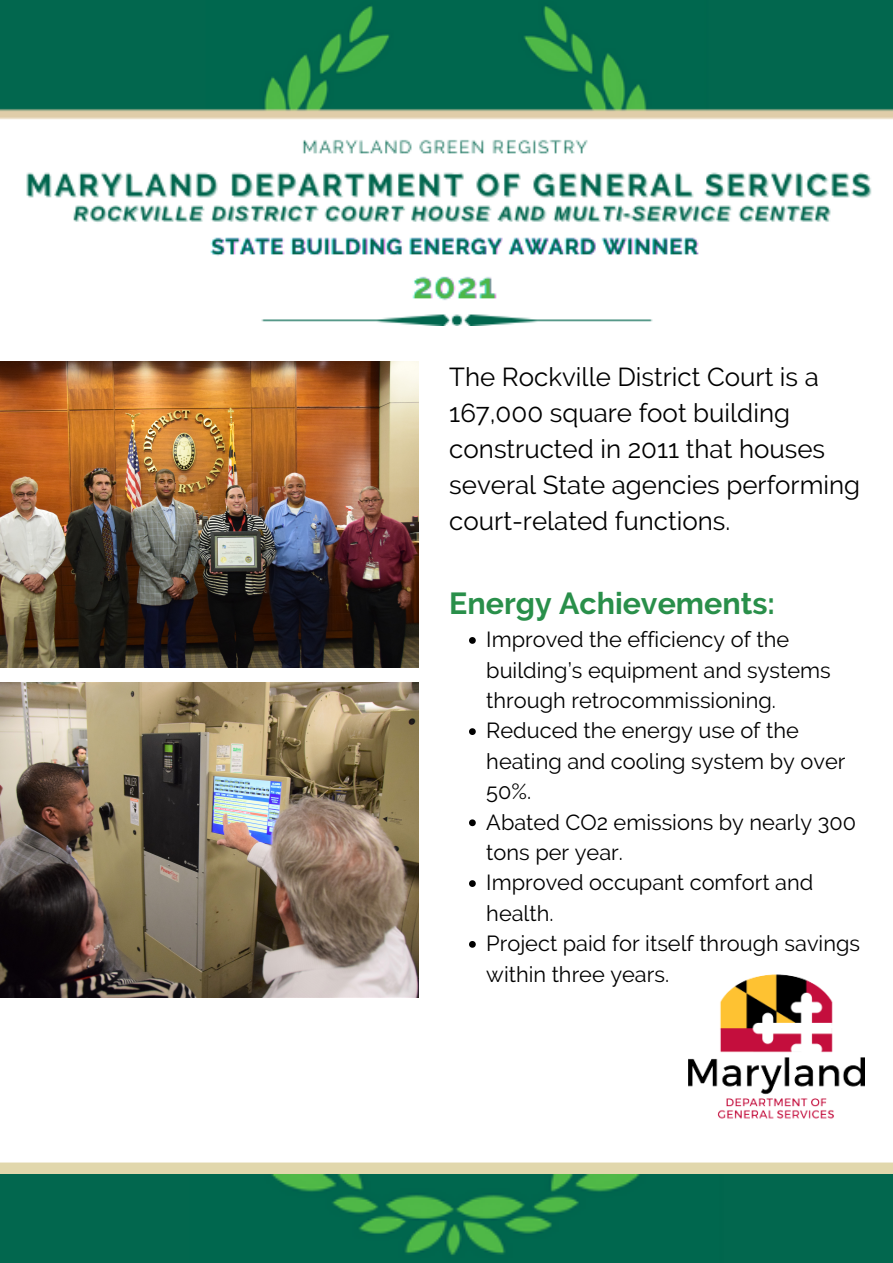
<style>
.page{position:relative;width:893px;height:1263px;background:#fff}
.page>*{position:absolute;margin:0;border:0;box-sizing:border-box;transform-origin:0 0}
.t1{font:700 30.38px "Raleway";color:#298f4a}
.t2{font:25.88px/36px "Raleway";color:#000}
.t3{font:21.75px/30.4px "Raleway";color:#000}
</style>
<div class="page">
<svg style="left:0;top:1162px;width:893px;height:12px;background:#e2d8af"></svg>
<img style="left:0;top:1174px;width:893px;height:88px">
<img style="left:0;top:0;width:893px;height:326px">
<img style="left:688px;top:974px;width:176px;height:145px">
<svg style="left:469px;top:637px;width:7px;height:7px"></svg>
<svg style="left:469px;top:728px;width:7px;height:7px"></svg>
<svg style="left:469px;top:819px;width:7px;height:7px"></svg>
<svg style="left:469px;top:880px;width:7px;height:7px"></svg>
<svg style="left:469px;top:941px;width:7px;height:7px"></svg>
<img style="left:0;top:362px;width:418px;height:305px">
<img style="left:0;top:682px;width:418px;height:315px">
<p class="t2" style="left:449px;top:359px;width:412px">The Rockville District Court is a<br>167,000 square foot building constructed in 2011 that houses several State agencies performing court-related functions.</p>
<p class="t1" style="left:449px;top:585px;width:327px">Energy Achievements:</p>
<p class="t3" style="left:486px;top:624px;width:346px">Improved the efficiency of the building’s equipment and systems through retrocommissioning.</p>
<p class="t3" style="left:486px;top:715px;width:361px">Reduced the energy use of the heating and cooling system by over<br>50%.</p>
<p class="t3" style="left:486px;top:807px;width:371px">Abated CO2 emissions by nearly 300 tons per year.</p>
<p class="t3" style="left:486px;top:867px;width:328px">Improved occupant comfort and health.</p>
<p class="t3" style="left:486px;top:928px;width:375px">Project paid for itself through savings within three years.</p>
</div>
